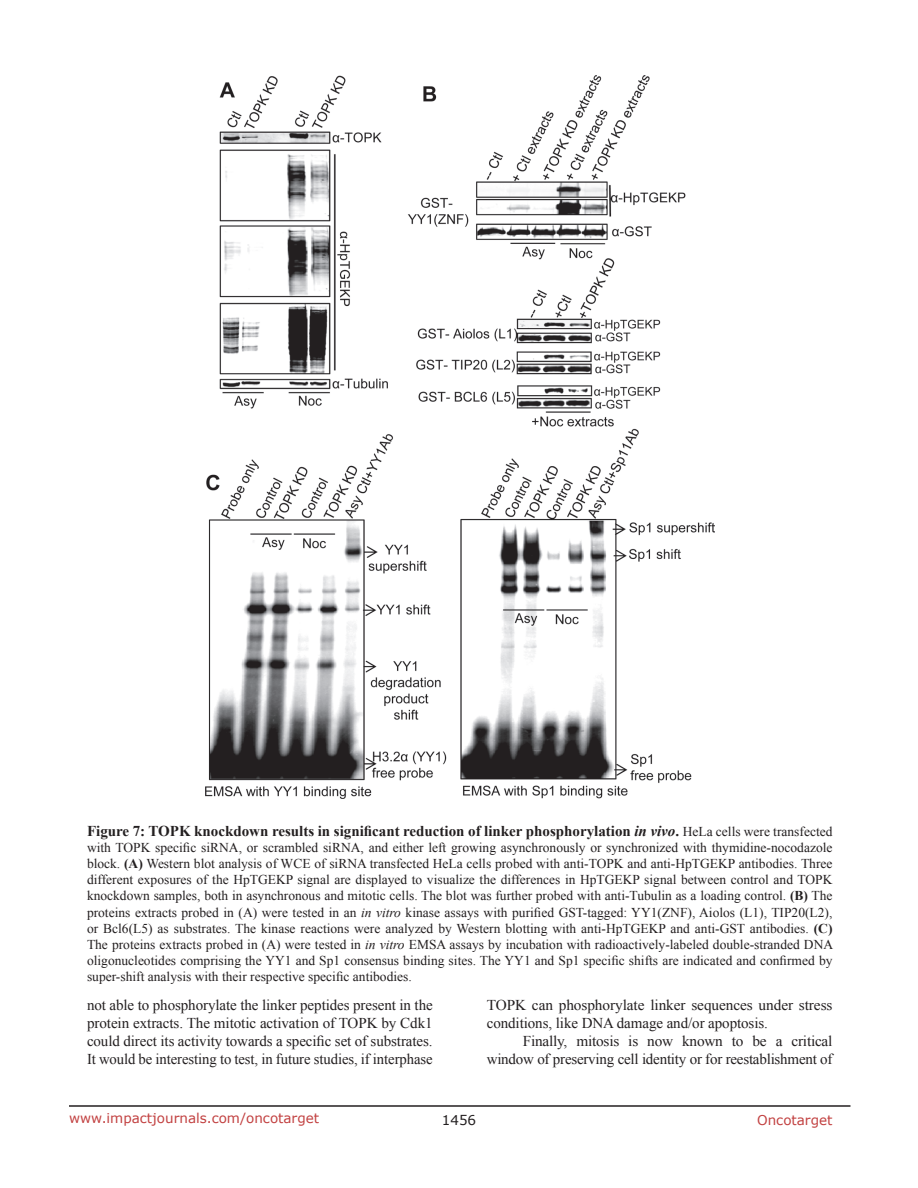
<style>
.page{position:relative;width:918px;height:1188px;background:#fff}
.page>*{position:absolute;margin:0;border:0;box-sizing:border-box;transform-origin:0 0}
.BodyText{font:15px/18px "Times New Roman";letter-spacing:-.005em;color:#231f20;text-align:justify}
.FigureText{font:700 15px "Times New Roman";color:#231f20}
.FigureText-2{font:13.5px/16.2px "Times New Roman";color:#231f20;text-align:justify}
.t1{font:13.5px "Verdana";color:#c24141}
.t2{font:13.5px "Verdana";color:#231f20}
.s1{font-style:italic}
.s2{font-weight:400;font-size:13.5px}
.s3{font-weight:700}
</style>
<div class="page">
<hr style="left:69px;top:1105px;width:781px;height:2px;background:#231f20">
<img style="left:205px;top:75px;width:509px;height:723px">
<p class="FigureText" style="left:87px;top:820px;width:747px">Figure 7: TOPK knockdown results in significant reduction of linker phosphorylation <span class="s1">in vivo</span>. <span class="s2">HeLa cells were transfected</span></p>
<p class="FigureText-2" style="left:87px;top:839px;width:748px">with TOPK specific siRNA, or scrambled siRNA, and either left growing asynchronously or synchronized with thymidine-nocodazole block. <span class="s3">(A)</span> Western blot analysis of WCE of siRNA transfected HeLa cells probed with anti-TOPK and anti-HpTGEKP antibodies. Three different exposures of the HpTGEKP signal are displayed to visualize the differences in HpTGEKP signal between control and TOPK knockdown samples, both in asynchronous and mitotic cells. The blot was further probed with anti-Tubulin as a loading control. <span class="s3">(B)</span> The proteins extracts probed in (A) were tested in an <span class="s1">in vitro</span> kinase assays with purified GST-tagged: YY1(ZNF), Aiolos (L1), TIP20(L2), or Bcl6(L5) as substrates. The kinase reactions were analyzed by Western blotting with anti-HpTGEKP and anti-GST antibodies. <span class="s3">(C)<br></span>The proteins extracts probed in (A) were tested in <span class="s1">in vitro</span> EMSA assays by incubation with radioactively-labeled double-stranded DNA oligonucleotides comprising the YY1 and Sp1 consensus binding sites. The YY1 and Sp1 specific shifts are indicated and confirmed by super-shift analysis with their respective specific antibodies.</p>
<p class="BodyText" style="left:87px;top:995px;width:347px">not able to phosphorylate the linker peptides present in the protein extracts. The mitotic activation of TOPK by Cdk1 could direct its activity towards a specific set of substrates.<br>It would be interesting to test, in future studies, if interphase</p>
<p class="BodyText" style="left:487px;top:995px;width:347px">TOPK can phosphorylate linker sequences under stress conditions, like DNA damage and/or apoptosis.</p>
<p class="BodyText" style="left:487px;top:1031px;width:347px;text-align:right">Finally, mitosis is now known to be a critical window of preserving cell identity or for reestablishment of</p>
<p class="t1" style="left:69px;top:1109px;width:252px">www.impactjournals.com/oncotarget</p>
<p class="t2" style="left:442px;top:1111px;width:36px">1456</p>
<p class="t1" style="left:757px;top:1111px;width:77px">Oncotarget</p>
</div>
